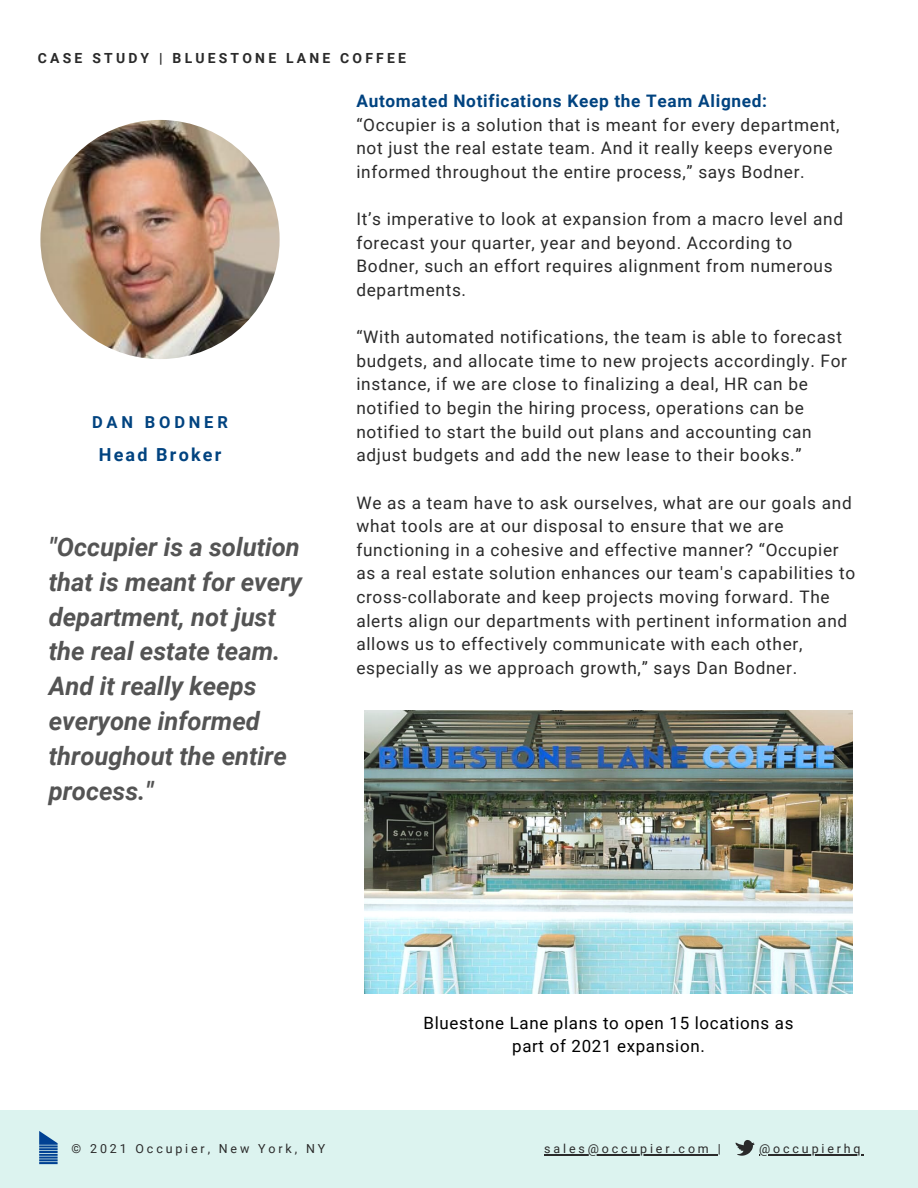
<style>
.page{position:relative;width:918px;height:1188px;background:#fff}
.page>*{position:absolute;margin:0;border:0;box-sizing:border-box;transform-origin:0 0}
.t1{font:italic 700 25.5px/34.8px "Roboto";color:#545454}
.t2{font:700 18px "Roboto";letter-spacing:.12em;color:#014380}
.t3{font:17.25px/23.7px "Roboto";letter-spacing:.04em;color:#2a2a2a}
.t4{font:700 17.25px "Roboto";letter-spacing:.04em;color:#014380}
.t5{font:16.95px/23.7px "Roboto";letter-spacing:.04em;color:#000;text-align:center}
.t6{font:700 16.5px "Roboto";letter-spacing:.23em;color:#014380}
.t7{font:700 13.95px "Roboto";letter-spacing:.23em;color:#2a2a2a}
.t8{font:12.45px "Roboto";letter-spacing:.23em;color:#2a2a2a}
</style>
<div class="page">
<div style="left:0;top:1110px;width:918px;height:78px;background:#dcf3ef"></div>
<hr style="left:544px;top:1154px;width:174px;height:1px;background:#2a2a2a">
<hr style="left:759px;top:1154px;width:105px;height:1px;background:#2a2a2a">
<svg style="left:736px;top:1140px;width:19px;height:16px"></svg>
<img style="left:40px;top:120px;width:240px;height:239px;border-radius:50%">
<img style="left:365px;top:710px;width:488px;height:284px">
<svg style="left:39px;top:1131px;width:19px;height:33px"></svg>
<p class="t7" style="left:38px;top:50px;width:370px">CASE STUDY | BLUESTONE LANE COFFEE</p>
<p class="t6" style="left:92px;top:413px;width:137px">DAN BODNER</p>
<p class="t2" style="left:99px;top:445px;width:124px">Head Broker</p>
<p class="t1" style="left:49px;top:530px;width:255px">"Occupier is a solution that is meant for every department, not just the real estate team.<br>And it really keeps everyone informed throughout the entire process."</p>
<p class="t4" style="left:356px;top:91px;width:412px">Automated Notifications Keep the Team Aligned:</p>
<p class="t3" style="left:356px;top:113px;width:485px">“Occupier is a solution that is meant for every department, not just the real estate team. And it really keeps everyone informed throughout the entire process,” says Bodner.</p>
<p class="t3" style="left:356px;top:207px;width:488px">It’s imperative to look at expansion from a macro level and forecast your quarter, year and beyond. According to Bodner, such an effort requires alignment from numerous departments.</p>
<p class="t3" style="left:356px;top:325px;width:492px">“With automated notifications, the team is able to forecast budgets, and allocate time to new projects accordingly. For instance, if we are close to finalizing a deal, HR can be notified to begin the hiring process, operations can be notified to start the build out plans and accounting can adjust budgets and add the new lease to their books.”</p>
<p class="t3" style="left:356px;top:491px;width:500px">We as a team have to ask ourselves, what are our goals and what tools are at our disposal to ensure that we are functioning in a cohesive and effective manner? “Occupier as a real estate solution enhances our team's capabilities to cross-collaborate and keep projects moving forward. The alerts align our departments with pertinent information and allows us to effectively communicate with each other, especially as we approach growth,” says Dan Bodner.</p>
<p class="t8" style="left:72px;top:1142px;width:255px">© 2021 Occupier, New York, NY</p>
<p class="t5" style="left:424px;top:1011px;width:371px">Bluestone Lane plans to open 15 locations as part of 2021 expansion.</p>
<p class="t8" style="left:544px;top:1142px;width:178px">sales@occupier.com |</p>
<p class="t8" style="left:759px;top:1142px;width:103px">@occupierhq</p>
</div>
